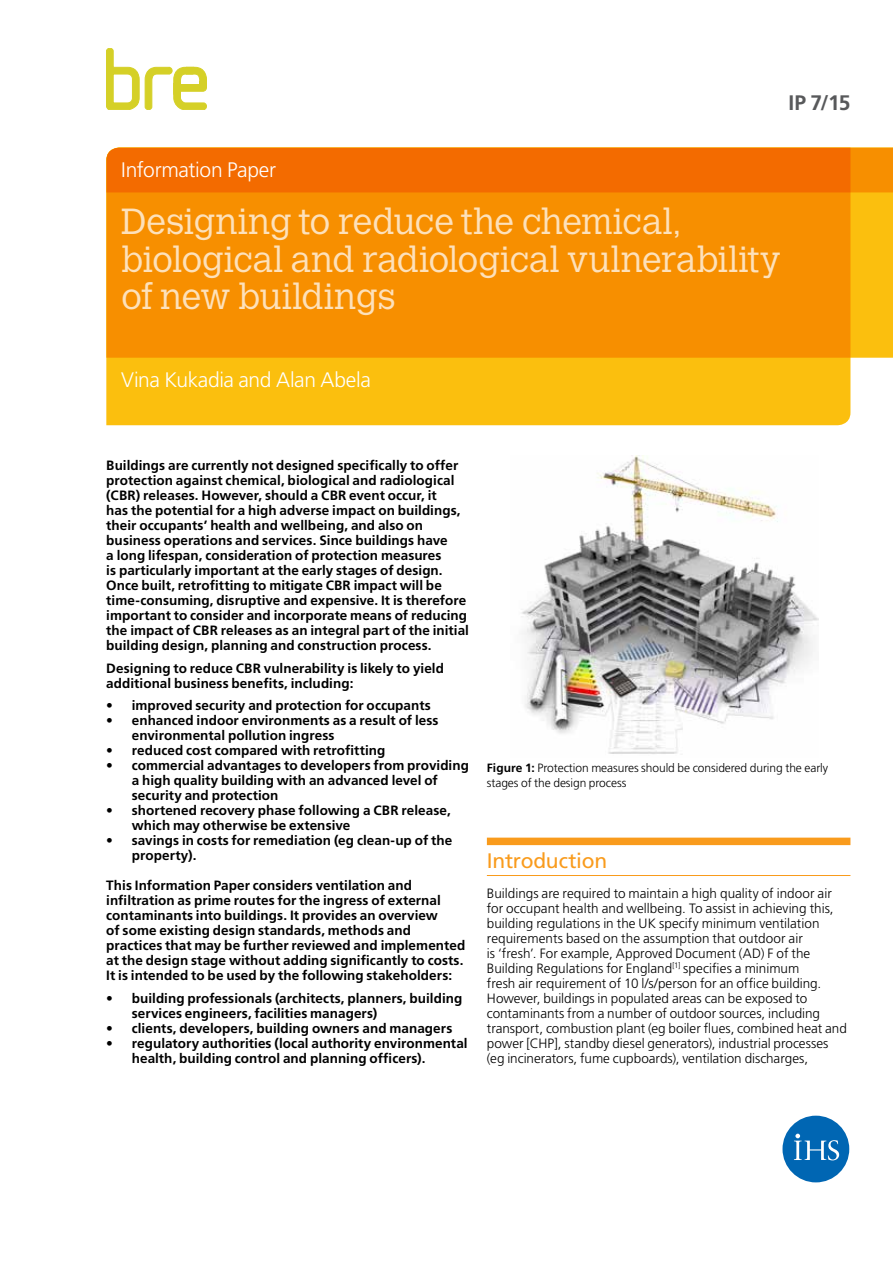
<style>
.page{position:relative;width:893px;height:1263px;background:#fff}
.page>*{position:absolute;margin:0;border:0;box-sizing:border-box;transform-origin:0 0}
.Main_heading{font:300 36px/37.5px "Calvert MT Std";letter-spacing:-.005em;color:#fde1bb}
.Author_name{font:300 21px "Frutiger LT Std";letter-spacing:-.02em;color:#fff}
.Main_subheading{font:300 21px "Frutiger LT Std";letter-spacing:-.015em;color:#fff}
.Subheading_1_with_ru{font:21px "Frutiger LT Std";letter-spacing:-.015em;color:#f99b1c}
.Cover_reference_numb{font:700 21px "Frutiger LT Std";color:#58595b}
.Body_copy_intro{font:700 13.5px/15px "Frutiger LT Std";letter-spacing:.005em;color:#000}
.Body_copy{font:300 13.5px/15px "Frutiger LT Std";color:#000}
.Figure_caption{font:300 12px/15px "Frutiger LT Std";letter-spacing:-.005em;color:#000}
.s1{font-weight:700}
</style>
<div class="page">
<div style="left:106px;top:358px;width:744px;height:67px;background:#fbbf0e"></div>
<div style="left:487px;top:838px;width:363px;height:7px;background:#f99b1c"></div>
<hr style="left:487px;top:875px;width:363px;height:1px;background:#f99b1c">
<svg style="left:106px;top:48px;width:101px;height:62px"></svg>
<img style="left:521px;top:455px;width:298px;height:299px">
<svg style="left:782px;top:1116px;width:67px;height:66px"></svg>
<svg style="left:106px;top:148px;width:787px;height:210px;fill:#f78f00"></svg>
<p class="Cover_reference_numb" style="left:788px;top:90px;width:63px">IP 7/15</p>
<p class="Main_subheading" style="left:121px;top:158px;width:156px">Information Paper</p>
<p class="Main_heading" style="left:121px;top:204px;width:661px">Designing to reduce the chemical, biological and radiological vulnerability of new buildings</p>
<p class="Author_name" style="left:121px;top:368px;width:251px">Vina Kukadia and Alan Abela</p>
<p class="Body_copy_intro" style="left:106px;top:458px;width:364px">Buildings are currently not designed specifically to offer protection against chemical, biological and radiological (CBR) releases. However, should a CBR event occur, it<br>has the potential for a high adverse impact on buildings, their occupants’ health and wellbeing, and also on business operations and services. Since buildings have<br>a long lifespan, consideration of protection measures<br>is particularly important at the early stages of design.<br>Once built, retrofitting to mitigate CBR impact will be time-consuming, disruptive and expensive. It is therefore important to consider and incorporate means of reducing the impact of CBR releases as an integral part of the initial building design, planning and construction process.</p>
<p class="Body_copy_intro" style="left:106px;top:660px;width:339px">Designing to reduce CBR vulnerability is likely to yield additional business benefits, including:</p>
<p class="Body_copy_intro" style="left:106px;top:698px;width:326px">• improved security and protection for occupants</p>
<p class="Body_copy_intro" style="left:132px;top:713px;width:308px;text-indent:-26px">• enhanced indoor environments as a result of less environmental pollution ingress</p>
<p class="Body_copy_intro" style="left:106px;top:743px;width:281px">• reduced cost compared with retrofitting</p>
<p class="Body_copy_intro" style="left:132px;top:758px;width:339px;text-indent:-26px">• commercial advantages to developers from providing a high quality building with an advanced level of security and protection</p>
<p class="Body_copy_intro" style="left:132px;top:803px;width:320px;text-indent:-26px">• shortened recovery phase following a CBR release, which may otherwise be extensive</p>
<p class="Body_copy_intro" style="left:132px;top:833px;width:322px;text-indent:-26px">• savings in costs for remediation (eg clean-up of the property).</p>
<p class="Body_copy_intro" style="left:106px;top:878px;width:360px">This Information Paper considers ventilation and infiltration as prime routes for the ingress of external contaminants into buildings. It provides an overview<br>of some existing design standards, methods and practices that may be further reviewed and implemented at the design stage without adding significantly to costs.<br>It is intended to be used by the following stakeholders:</p>
<p class="Body_copy_intro" style="left:132px;top:990px;width:332px;text-indent:-26px">• building professionals (architects, planners, building services engineers, facilities managers)</p>
<p class="Body_copy_intro" style="left:106px;top:1020px;width:348px">• clients, developers, building owners and managers</p>
<p class="Body_copy_intro" style="left:132px;top:1035px;width:337px;text-indent:-26px">• regulatory authorities (local authority environmental health, building control and planning officers).</p>
<p class="Figure_caption" style="left:487px;top:761px;width:343px"><span class="s1">Figure 1:</span> Protection measures should be considered during the early stages of the design process</p>
<p class="Subheading_1_with_ru" style="left:487px;top:848px;width:122px">Introduction</p>
<p class="Body_copy" style="left:487px;top:886px;width:361px">Buildings are required to maintain a high quality of indoor air for occupant health and wellbeing. To assist in achieving this, building regulations in the UK specify minimum ventilation requirements based on the assumption that outdoor air<br>is ‘fresh’. For example, Approved Document (AD) F of the Building Regulations for England<sup>[1]</sup> specifies a minimum<br>fresh air requirement of 10 l/s/person for an office building.<br>However, buildings in populated areas can be exposed to contaminants from a number of outdoor sources, including transport, combustion plant (eg boiler flues, combined heat and power [CHP], standby diesel generators), industrial processes (eg incinerators, fume cupboards), ventilation discharges,</p>
</div>
